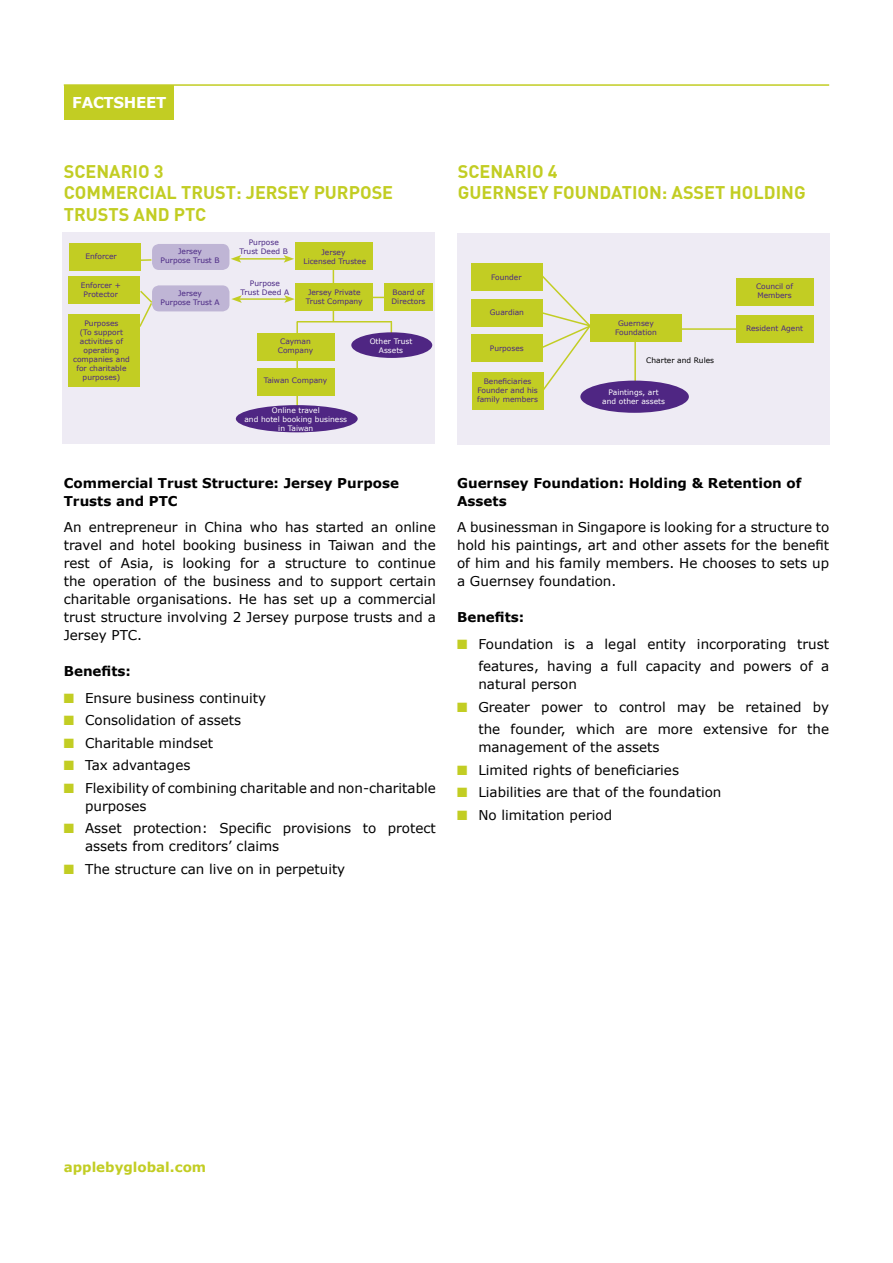
<style>
.page{position:relative;width:893px;height:1263px;background:#fff}
.page>*{position:absolute;margin:0;border:0;box-sizing:border-box;transform-origin:0 0}
.t1{font:700 18px/21.6px "DIN";color:#c2cd23}
.t2{font:700 15px "Verdana";letter-spacing:-.02em;color:#fff}
.t3{font:13.5px/18px "Verdana";color:#000;text-align:justify}
.t4{font:700 13.5px/18px "Verdana";color:#000}
.t5{font:700 13.5px "Verdana";color:#c2cd23}
.t6{font:7.5px/9px "Verdana";color:#4a2783;text-align:center}
.t7{font:7.5px/9px "Verdana";color:#fff;text-align:center}
.t8{font:7.5px "Verdana";color:#000}
.s1{color:#c2cd23}
</style>
<div class="page">
<div style="left:63px;top:232px;width:372px;height:212px;background:#eeebf4"></div>
<hr style="left:333px;top:270px;width:1px;height:51px;background:#c2cd23">
<div style="left:68px;top:277px;width:72px;height:27px;background:#c2cd23"></div>
<div style="left:68px;top:314px;width:72px;height:73px;background:#c2cd23"></div>
<div style="left:152px;top:244px;width:77px;height:26px;background:#bfb5d5;border-radius:7px"></div>
<div style="left:152px;top:285px;width:77px;height:26px;background:#bfb5d5;border-radius:7px"></div>
<hr style="left:239px;top:258px;width:47px;height:2px;background:#c2cd23">
<svg style="left:231px;top:255px;width:10px;height:8px"></svg>
<svg style="left:284px;top:255px;width:10px;height:8px"></svg>
<hr style="left:240px;top:298px;width:47px;height:2px;background:#c2cd23">
<svg style="left:231px;top:295px;width:11px;height:8px"></svg>
<svg style="left:284px;top:295px;width:11px;height:8px"></svg>
<div style="left:295px;top:243px;width:77px;height:27px;background:#c2cd23"></div>
<div style="left:295px;top:283px;width:77px;height:27px;background:#c2cd23"></div>
<div style="left:384px;top:283px;width:48px;height:27px;background:#c2cd23"></div>
<svg style="left:140px;top:289px;width:14px;height:38px"></svg>
<hr style="left:297px;top:321px;width:95px;height:1px;background:#c2cd23">
<hr style="left:296px;top:322px;width:2px;height:100px;background:#c2cd23">
<div style="left:257px;top:333px;width:78px;height:27px;background:#c2cd23"></div>
<div style="left:257px;top:368px;width:78px;height:27px;background:#c2cd23"></div>
<div style="left:236px;top:405px;width:122px;height:27px;background:#4f2683;border-radius:50%"></div>
<div style="left:351px;top:332px;width:81px;height:26px;background:#4f2683;border-radius:50%"></div>
<svg style="left:372px;top:297px;width:12px;height:1px"></svg>
<hr style="left:64px;top:84px;width:765px;height:2px;background:#c2cd23">
<div style="left:64px;top:85px;width:110px;height:34px;background:#c2cd23"></div>
<div style="left:457px;top:233px;width:372px;height:212px;background:#eeebf4"></div>
<div style="left:471px;top:263px;width:72px;height:28px;background:#c2cd23"></div>
<div style="left:590px;top:314px;width:91px;height:27px;background:#c2cd23"></div>
<div style="left:736px;top:278px;width:78px;height:28px;background:#c2cd23"></div>
<div style="left:471px;top:299px;width:72px;height:27px;background:#c2cd23"></div>
<div style="left:471px;top:335px;width:72px;height:27px;background:#c2cd23"></div>
<div style="left:472px;top:372px;width:72px;height:37px;background:#c2cd23"></div>
<div style="left:736px;top:315px;width:78px;height:27px;background:#c2cd23"></div>
<hr style="left:634px;top:336px;width:2px;height:51px;background:#c2cd23">
<div style="left:580px;top:381px;width:109px;height:32px;background:#4f2683;border-radius:50%"></div>
<svg style="left:535px;top:275px;width:58px;height:117px"></svg>
<hr style="left:672px;top:328px;width:64px;height:2px;background:#c2cd23">
<div style="left:69px;top:243px;width:71px;height:28px;background:#c2cd23"></div>
<svg style="left:140px;top:259px;width:11px;height:2px"></svg>
<p class="t2" style="left:72px;top:92px;width:96px">FACTSHEET</p>
<h1 class="t1" style="left:64px;top:160px;width:331px">SCENARIO 3<br>COMMERCIAL TRUST: JERSEY PURPOSE<br>TRUSTS AND PTC</h1>
<p class="t6" style="left:85px;top:251px;width:33px">Enforcer</p>
<p class="t6" style="left:81px;top:280px;width:42px">Enforcer +<br>Protector</p>
<p class="t6" style="left:73px;top:318px;width:58px">Purposes<br>(To support activities of operating companies and for charitable purposes)</p>
<p class="t6" style="left:161px;top:247px;width:61px">Jersey<br>Purpose Trust B</p>
<p class="t6" style="left:161px;top:289px;width:61px">Jersey<br>Purpose Trust A</p>
<p class="t6" style="left:240px;top:237px;width:50px">Purpose<br>Trust Deed B</p>
<p class="t6" style="left:241px;top:279px;width:50px">Purpose<br>Trust Deed A</p>
<p class="t6" style="left:303px;top:248px;width:64px">Jersey<br>Licensed Trustee</p>
<p class="t6" style="left:306px;top:287px;width:58px;text-align:left">Jersey Private<br>Trust Company</p>
<p class="t6" style="left:391px;top:287px;width:36px;text-align:left">Board of<br>Directors</p>
<p class="t6" style="left:278px;top:337px;width:37px">Cayman<br>Company</p>
<p class="t6" style="left:264px;top:376px;width:65px">Taiwan Company</p>
<p class="t7" style="left:244px;top:405px;width:104px">Online travel<br>and hotel booking business in Taiwan</p>
<p class="t7" style="left:370px;top:336px;width:44px">Other Trust<br>Assets</p>
<p class="t4" style="left:64px;top:473px;width:337px">Commercial Trust Structure: Jersey Purpose<br>Trusts and PTC</p>
<p class="t3" style="left:64px;top:518px;width:374px">An entrepreneur in China who has started an online travel and hotel booking business in Taiwan and the rest of Asia, is looking for a structure to continue the operation of the business and to support certain charitable organisations. He has set up a commercial trust structure involving 2 Jersey purpose trusts and a Jersey PTC.</p>
<p class="t4" style="left:64px;top:662px;width:69px">Benefits:</p>
<p class="t3" style="left:64px;top:689px;width:204px"><span class="s1">■</span> Ensure business continuity</p>
<p class="t3" style="left:64px;top:711px;width:179px"><span class="s1">■</span> Consolidation of assets</p>
<p class="t3" style="left:64px;top:734px;width:151px"><span class="s1">■</span> Charitable mindset</p>
<p class="t3" style="left:64px;top:756px;width:128px"><span class="s1">■</span> Tax advantages</p>
<p class="t3" style="left:85px;top:779px;width:352px;text-indent:-21px"><span class="s1">■</span> Flexibility of combining charitable and non-charitable purposes</p>
<p class="t3" style="left:85px;top:819px;width:352px;text-indent:-21px"><span class="s1">■</span> Asset protection: Specific provisions to protect assets from creditors’ claims</p>
<p class="t3" style="left:64px;top:860px;width:283px"><span class="s1">■</span> The structure can live on in perpetuity</p>
<h1 class="t1" style="left:458px;top:160px;width:349px">SCENARIO 4<br>GUERNSEY FOUNDATION: ASSET HOLDING</h1>
<p class="t6" style="left:491px;top:272px;width:32px">Founder</p>
<p class="t6" style="left:490px;top:308px;width:36px">Guardian</p>
<p class="t6" style="left:490px;top:344px;width:35px">Purposes</p>
<p class="t6" style="left:477px;top:377px;width:62px">Beneficiaries<br>Founder and his family members</p>
<p class="t6" style="left:615px;top:318px;width:43px">Guernsey<br>Foundation</p>
<p class="t8" style="left:646px;top:355px;width:69px">Charter and Rules</p>
<p class="t7" style="left:602px;top:388px;width:64px">Paintings, art and other assets</p>
<p class="t6" style="left:756px;top:282px;width:39px;text-align:left">Council of<br>Members</p>
<p class="t6" style="left:746px;top:323px;width:58px">Resident Agent</p>
<p class="t4" style="left:457px;top:473px;width:346px">Guernsey Foundation: Holding &amp; Retention of<br>Assets</p>
<p class="t3" style="left:457px;top:518px;width:374px">A businessman in Singapore is looking for a structure to hold his paintings, art and other assets for the benefit of him and his family members. He chooses to sets up a Guernsey foundation.</p>
<p class="t4" style="left:457px;top:608px;width:69px">Benefits:</p>
<p class="t3" style="left:457px;top:632px;width:374px;line-height:22.5px;text-align:right"><span class="s1">■</span> Foundation is a legal entity incorporating trust features, having a full capacity and powers of a</p>
<p class="t3" style="left:478px;top:675px;width:100px">natural person</p>
<p class="t3" style="left:457px;top:695px;width:374px;line-height:22.5px;text-align:right"><span class="s1">■</span> Greater power to control may be retained by the founder, which are more extensive for the</p>
<p class="t3" style="left:478px;top:738px;width:183px">management of the assets</p>
<p class="t3" style="left:457px;top:761px;width:223px"><span class="s1">■</span> Limited rights of beneficiaries</p>
<p class="t3" style="left:457px;top:783px;width:266px"><span class="s1">■</span> Liabilities are that of the foundation</p>
<p class="t3" style="left:457px;top:806px;width:157px"><span class="s1">■</span> No limitation period</p>
<p class="t5" style="left:64px;top:1157px;width:144px">applebyglobal.com</p>
</div>
